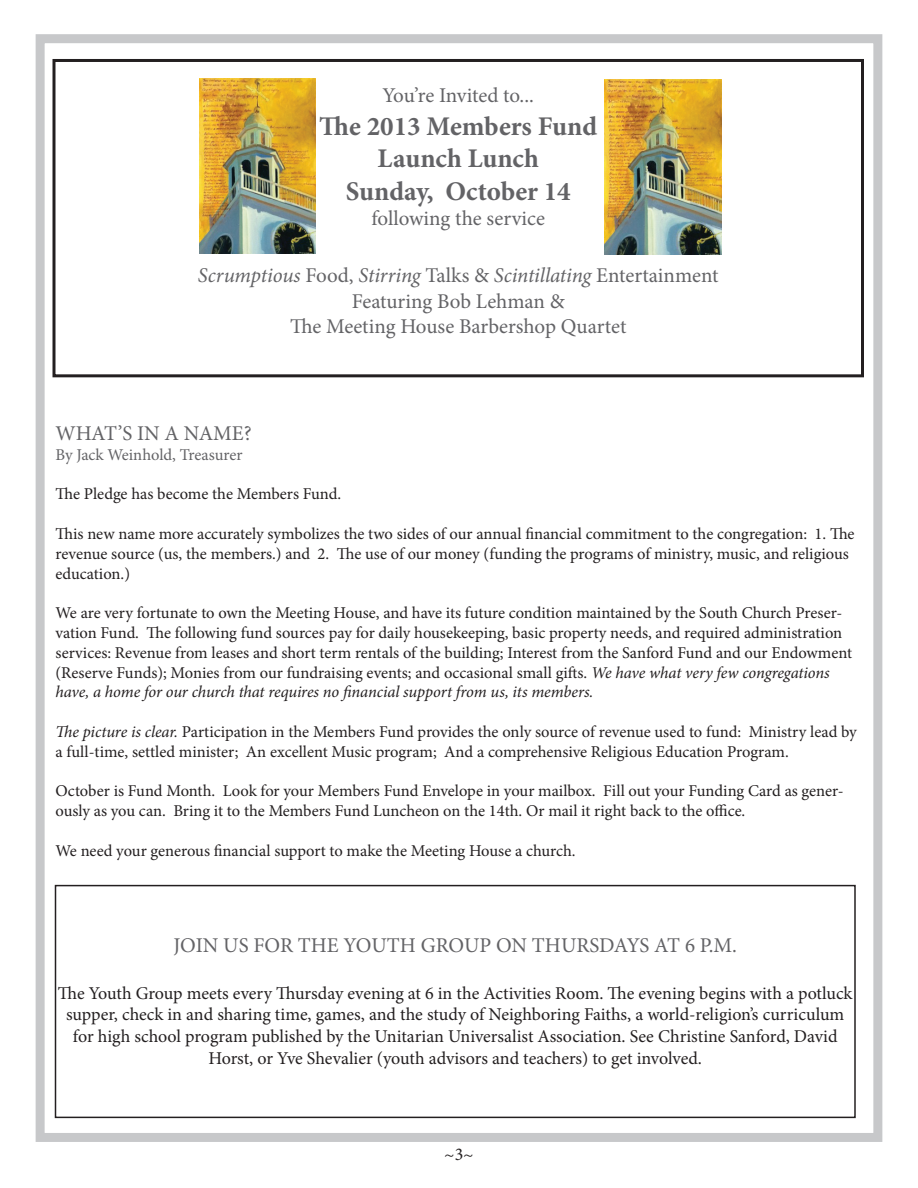
<style>
.page{position:relative;width:918px;height:1188px;background:#fff}
.page>*{position:absolute;margin:0;border:0;box-sizing:border-box;transform-origin:0 0}
.t1{font:700 27px/32.4px "Minion Pro";color:#636366;text-align:center}
.t2{font:21px/25.2px "Minion Pro";color:#636366;text-align:center}
.t3{font:18px/21.6px "Minion Pro";letter-spacing:-.005em;color:#231f20;text-align:center}
.t4{font:16.5px/19.8px "Minion Pro";letter-spacing:-.005em;color:#231f20}
.t5{font:16.5px "Minion Pro";letter-spacing:-.005em;color:#636366}
.s1{font-style:italic}
</style>
<div class="page">
<div style="left:36px;top:34px;width:846px;height:1108px;border:9px solid #c7c8ca"></div>
<div style="left:52px;top:59px;width:812px;height:318px;border:3px solid #231f20"></div>
<div style="left:55px;top:885px;width:801px;height:233px;border:2px solid #231f20"></div>
<img style="left:605px;top:79px;width:117px;height:175px">
<img style="left:200px;top:78px;width:115px;height:175px">
<p class="t2" style="left:382px;top:83px;width:153px">You’re Invited to...</p>
<h1 class="t1" style="left:319px;top:110px;width:280px">The 2013 Members Fund<br>Launch Lunch<br>Sunday, October 14</h1>
<p class="t2" style="left:372px;top:206px;width:175px">following the service</p>
<p class="t2" style="left:198px;top:263px;width:522px"><span class="s1">Scrumptious</span> Food, <span class="s1">Stirring</span> Talks &amp; <span class="s1">Scintillating</span> Entertainment<br>Featuring Bob Lehman &amp;<br>The Meeting House Barbershop Quartet</p>
<p class="t2" style="left:56px;top:421px;width:198px">WHAT’S IN A NAME?</p>
<p class="t5" style="left:56px;top:444px;width:189px">By Jack Weinhold, Treasurer</p>
<p class="t4" style="left:56px;top:484px;width:287px">The Pledge has become the Members Fund.</p>
<p class="t4" style="left:56px;top:524px;width:801px">This new name more accurately symbolizes the two sides of our annual financial commitment to the congregation: 1. The revenue source (us, the members.) and 2. The use of our money (funding the programs of ministry, music, and religious education.)</p>
<p class="t4" style="left:56px;top:603px;width:798px">We are very fortunate to own the Meeting House, and have its future condition maintained by the South Church Preser&shy;vation Fund. The following fund sources pay for daily housekeeping, basic property needs, and required administration services: Revenue from leases and short term rentals of the building; Interest from the Sanford Fund and our Endowment (Reserve Funds); Monies from our fundraising events; and occasional small gifts. <span class="s1">We have what very few congregations have, a home for our church that requires no financial support from us, its members.</span></p>
<p class="t4" style="left:56px;top:722px;width:803px"><span class="s1">The picture is clear.</span> Participation in the Members Fund provides the only source of revenue used to fund: Ministry lead by a full-time, settled minister; An excellent Music program; And a comprehensive Religious Education Program.</p>
<p class="t4" style="left:56px;top:781px;width:790px">October is Fund Month. Look for your Members Fund Envelope in your mailbox. Fill out your Funding Card as gener&shy;ously as you can. Bring it to the Members Fund Luncheon on the 14th. Or mail it right back to the office.</p>
<p class="t4" style="left:56px;top:841px;width:522px">We need your generous financial support to make the Meeting House a church.</p>
<p class="t2" style="left:173px;top:933px;width:565px">JOIN US FOR THE YOUTH GROUP ON THURSDAYS AT 6 P.M.</p>
<p class="t3" style="left:58px;top:982px;width:796px">The Youth Group meets every Thursday evening at 6 in the Activities Room. The evening begins with a potluck supper, check in and sharing time, games, and the study of Neighboring Faiths, a world-religion’s curriculum for high school program published by the Unitarian Universalist Association. See Christine Sanford, David Horst, or Yve Shevalier (youth advisors and teachers) to get involved.</p>
<p class="t3" style="left:444px;top:1144px;width:31px">~3~</p>
</div>
